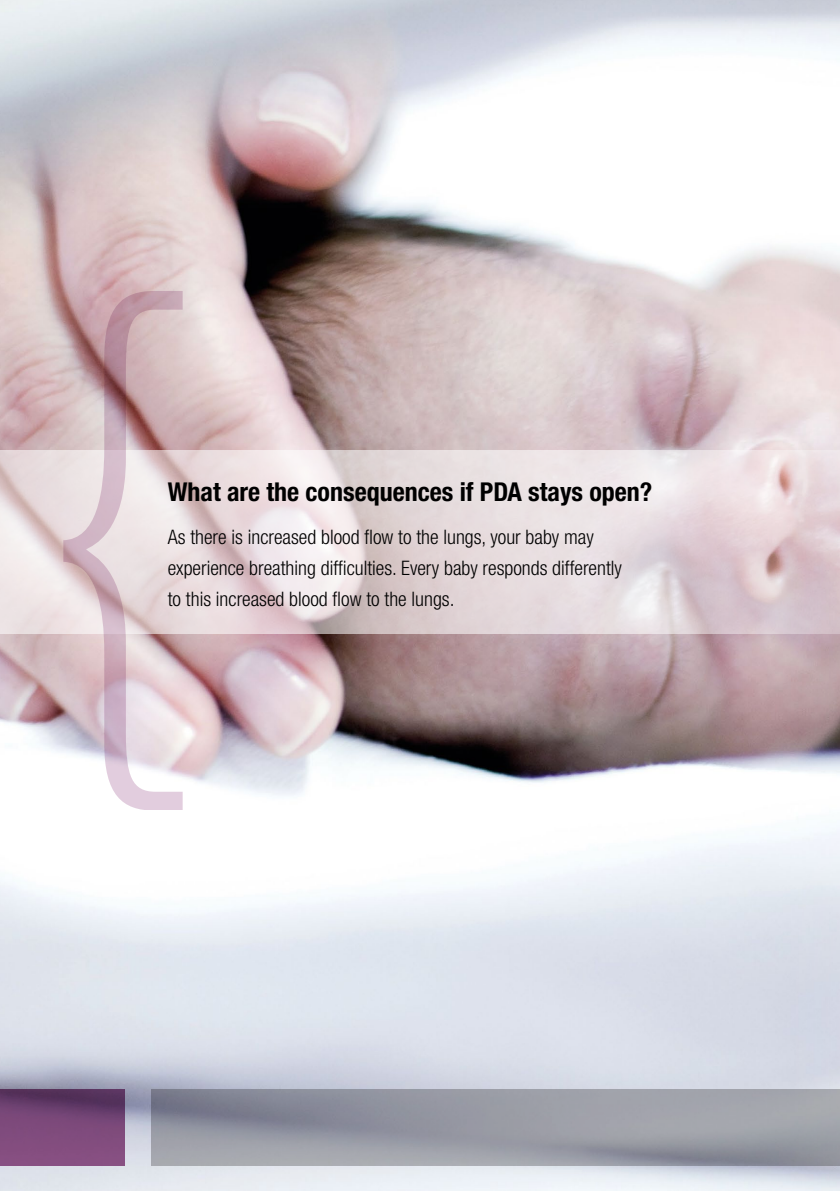
<style>
.page{position:relative;width:840px;height:1191px;background:#fff}
.page>*{position:absolute;margin:0;border:0;box-sizing:border-box;transform-origin:0 0}
.t1{font:100 567.6px "Helvetica Neue LT Std";color:#873276}
.t2{font:700 condensed 26px "Helvetica Neue LT Std";color:#000}
.t3{font:300 condensed 20px/31px "Helvetica Neue LT Std";color:#000}
</style>
<div class="page">
<img style="left:0;top:0;width:839px;height:1191px">
<svg style="left:0;top:450px;width:839px;height:183px;background:#e5d9db"></svg>
<svg style="left:151px;top:1089px;width:688px;height:76px;background:#9799a3"></svg>
<svg style="left:0;top:1089px;width:124px;height:76px;background:#754574"></svg>
<h1 class="t1" style="left:16px;top:180px;width:191px">{</h1>
<p class="t2" style="left:168px;top:476px;width:486px">What are the consequences if PDA stays open?</p>
<p class="t3" style="left:168px;top:521px;width:455px">As there is increased blood flow to the lungs, your baby may experience breathing difficulties. Every baby responds differently to this increased blood flow to the lungs.</p>
</div>
